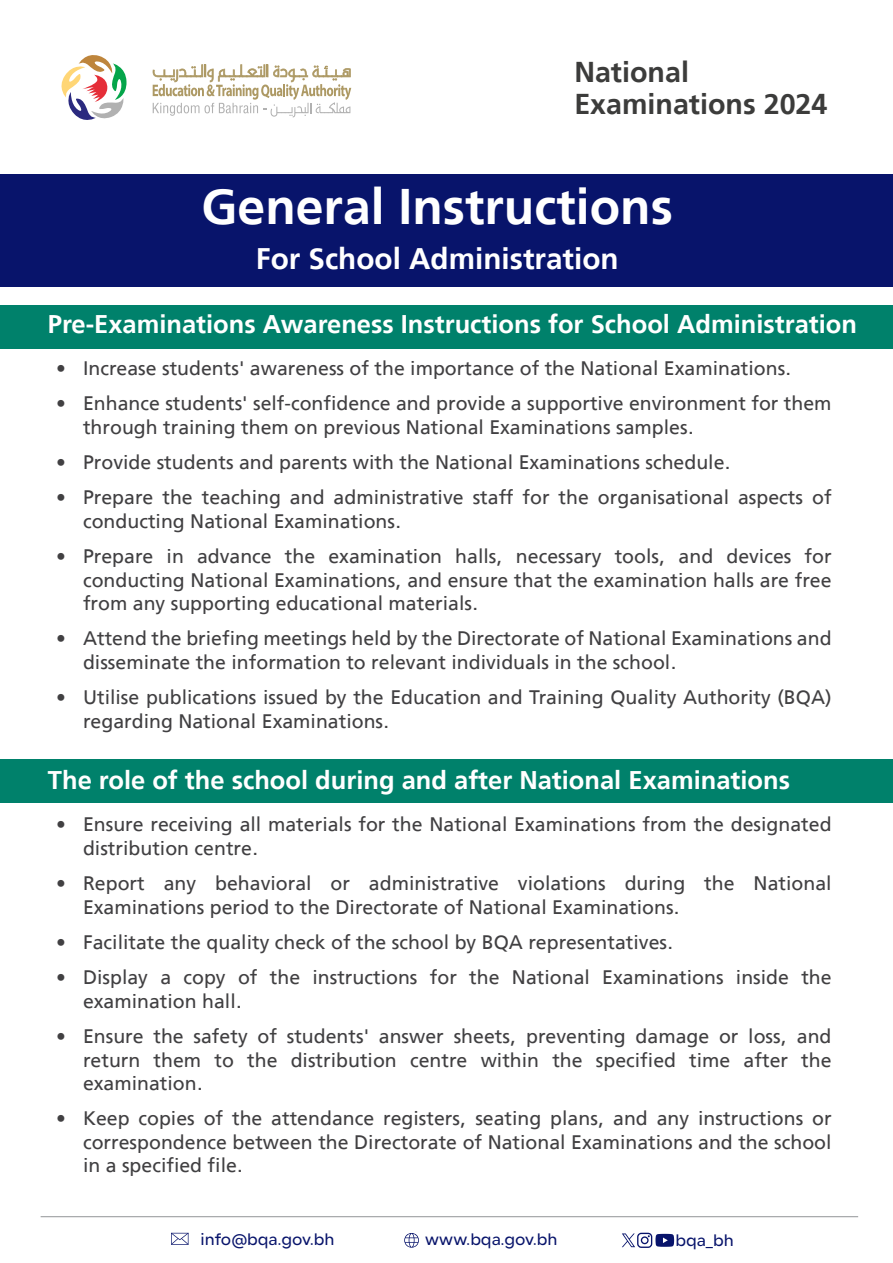
<style>
.page{position:relative;width:893px;height:1263px;background:#fff}
.page>*{position:absolute;margin:0;border:0;box-sizing:border-box;transform-origin:0 0}
.t1{font:700 49.95px "Frutiger LT Arabic 65";color:#fff}
.t2{font:700 29.7px "Frutiger LT Arabic 65";color:#fff}
.t3{font:700 28.65px/31.8px "Frutiger LT Arabic 65";color:#3c3c3b}
.t4{font:700 25.5px "Frutiger LT Arabic 65";color:#fff}
.t5{font:19.5px/23.4px "Frutiger LT Arabic 55 Roman";color:#414042}
.t6{font:500 16.65px "Lama Sans";color:#08146b}
</style>
<div class="page">
<div style="left:0;top:174px;width:893px;height:113px;background:#08146b"></div>
<div style="left:0;top:305px;width:893px;height:44px;background:#00816b"></div>
<div style="left:0;top:759px;width:893px;height:44px;background:#00816b"></div>
<svg style="left:404px;top:1233px;width:15px;height:15px"></svg>
<svg style="left:171px;top:1233px;width:18px;height:12px"></svg>
<svg style="left:622px;top:1233px;width:52px;height:15px"></svg>
<hr style="left:41px;top:1216px;width:817px;height:1px;background:#929497">
<svg style="left:61px;top:55px;width:66px;height:65px"></svg>
<svg style="left:153px;top:64px;width:198px;height:53px"></svg>
<h3 class="t3" style="left:574px;top:56px;width:255px">National<br>Examinations 2024</h3>
<h1 class="t1" style="left:202px;top:166px;width:473px">General Instructions</h1>
<h2 class="t2" style="left:256px;top:234px;width:364px">For School Administration</h2>
<h3 class="t4" style="left:48px;top:303px;width:811px">Pre-Examinations Awareness Instructions for School Administration</h3>
<p class="t5" style="left:56px;top:356px;width:737px">• Increase students' awareness of the importance of the National Examinations.</p>
<p class="t5" style="left:83px;top:392px;width:750px;text-indent:-27px">• Enhance students' self-confidence and provide a supportive environment for them through training them on previous National Examinations samples.</p>
<p class="t5" style="left:56px;top:450px;width:676px">• Provide students and parents with the National Examinations schedule.</p>
<p class="t5" style="left:83px;top:486px;width:750px;text-indent:-27px">• Prepare the teaching and administrative staff for the organisational aspects of conducting National Examinations.</p>
<p class="t5" style="left:83px;top:545px;width:750px;text-align:justify;text-indent:-27px">• Prepare in advance the examination halls, necessary tools, and devices for conducting National Examinations, and ensure that the examination halls are free from any supporting educational materials.</p>
<p class="t5" style="left:83px;top:627px;width:750px;text-indent:-27px">• Attend the briefing meetings held by the Directorate of National Examinations and disseminate the information to relevant individuals in the school.</p>
<p class="t5" style="left:83px;top:686px;width:750px;text-indent:-27px">• Utilise publications issued by the Education and Training Quality Authority (BQA) regarding National Examinations.</p>
<h3 class="t4" style="left:48px;top:759px;width:744px">The role of the school during and after National Examinations</h3>
<p class="t5" style="left:83px;top:813px;width:750px;text-indent:-27px">• Ensure receiving all materials for the National Examinations from the designated distribution centre.</p>
<p class="t5" style="left:83px;top:872px;width:750px;text-indent:-27px">• Report any behavioral or administrative violations during the National<br>Examinations period to the Directorate of National Examinations.</p>
<p class="t5" style="left:56px;top:930px;width:619px">• Facilitate the quality check of the school by BQA representatives.</p>
<p class="t5" style="left:83px;top:966px;width:750px;text-indent:-27px">• Display a copy of the instructions for the National Examinations inside the examination hall.</p>
<p class="t5" style="left:83px;top:1025px;width:750px;text-align:justify;text-indent:-27px">• Ensure the safety of students' answer sheets, preventing damage or loss, and return them to the distribution centre within the specified time after the examination.</p>
<p class="t5" style="left:83px;top:1107px;width:750px;text-align:justify;text-indent:-27px">• Keep copies of the attendance registers, seating plans, and any instructions or correspondence between the Directorate of National Examinations and the school in a specified file.</p>
<p class="t6" style="left:201px;top:1226px;width:135px">info@bqa.gov.bh</p>
<p class="t6" style="left:425px;top:1226px;width:134px">www.bqa.gov.bh</p>
<p class="t6" style="left:675px;top:1228px;width:60px">bqa_bh</p>
</div>
